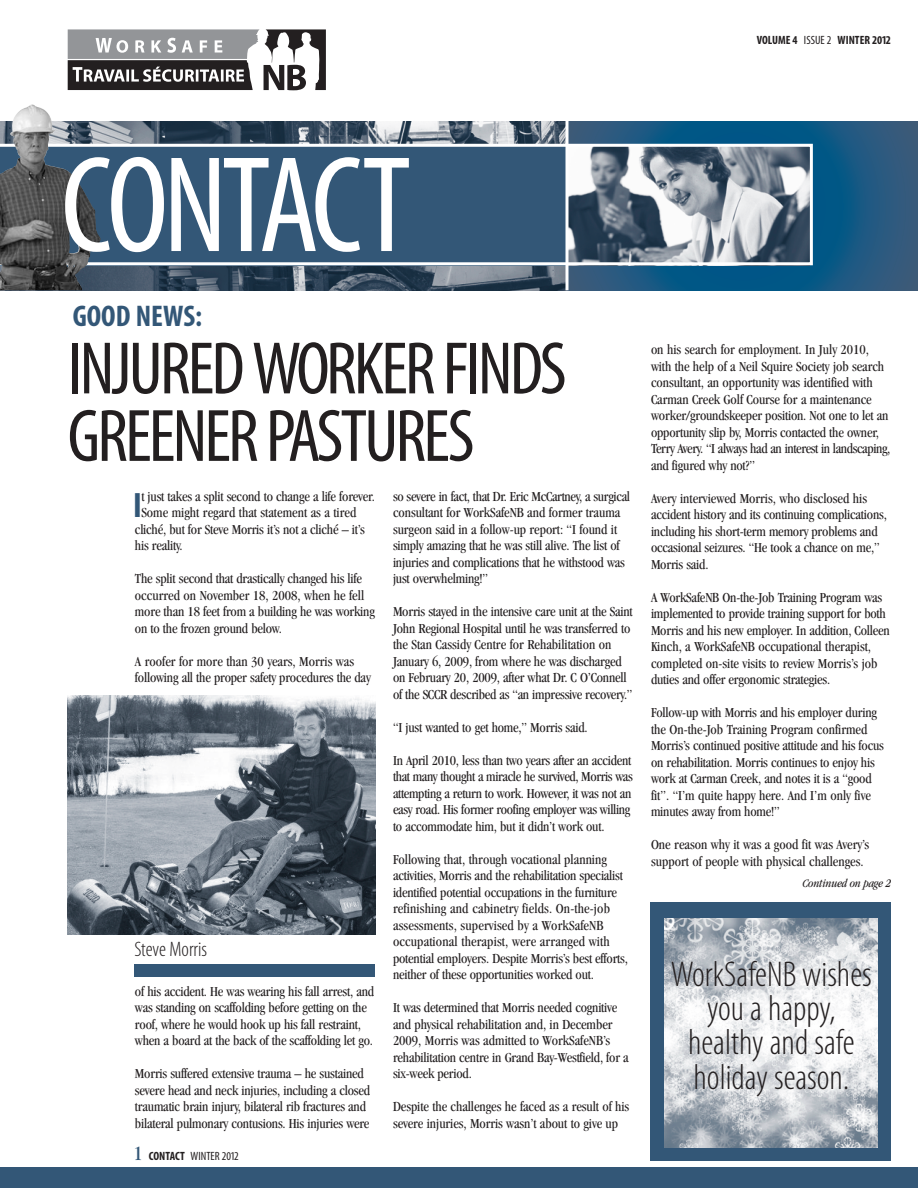
<style>
.page{position:relative;width:918px;height:1188px;background:#fff}
.page>*{position:absolute;margin:0;border:0;box-sizing:border-box;transform-origin:0 0}
.t1{font:condensed 138px "Myriad Pro";letter-spacing:-.04em;color:#fff}
.t2{font:condensed 75px/67.5px "Myriad Pro";letter-spacing:-.04em;color:#231f20}
.t3{font:300 condensed 36px/34.5px "Myriad Pro";color:#231f20;text-align:center}
.t4{font:700 condensed 35.4px "Myriad Pro";color:#335777}
.t5{font:700 condensed 30px "Myriad Pro";color:#335777}
.t6{font:300 condensed 21px "Myriad Pro";color:#231f20}
.t7{font:condensed 14.25px/16.5px "Garamond";letter-spacing:-.015em;color:#231f20}
.t8{font:700 condensed 12px "Myriad Pro";color:#231f20}
.t9{font:condensed 12px "Myriad Pro";color:#231f20}
.t10{font:italic condensed 12px "Garamond";letter-spacing:-.015em;color:#231f20}
.s1{font-weight:400}
.s2{font-family:"Garamond";font-size:21px;color:#335777}
.s3{font-weight:700}
</style>
<div class="page">
<div style="left:0;top:1168px;width:918px;height:20px;background:#335777"></div>
<svg style="left:568px;top:122px;width:350px;height:168px;background:#1a5a83"></svg>
<img style="left:101px;top:122px;width:465px;height:168px">
<svg style="left:68px;top:29px;width:258px;height:61px"></svg>
<div style="left:651px;top:903px;width:240px;height:258px;background:#335777"></div>
<img style="left:664px;top:919px;width:214px;height:228px">
<svg style="left:101px;top:144px;width:712px;height:121px;background:#58728a"></svg>
<img style="left:0;top:104px;width:101px;height:186px">
<img style="left:68px;top:696px;width:308px;height:239px">
<div style="left:134px;top:965px;width:241px;height:12px;background:#335777"></div>
<p class="t8" style="left:757px;top:33px;width:136px">VOLUME 4 <span class="s1">ISSUE 2</span> WINTER 2012</p>
<h1 class="t1" style="left:61px;top:123px;width:352px">CONTACT</h1>
<h3 class="t5" style="left:73px;top:298px;width:131px">GOOD NEWS:</h3>
<h2 class="t2" style="left:68px;top:334px;width:501px">INJURED WORKER FINDS<br>GREENER PASTURES</h2>
<h3 class="t4" style="left:133px;top:485px;width:10px">I</h3>
<p class="t7" style="left:141px;top:489px;width:235px">t just takes a split second to change a life forever.</p>
<p class="t7" style="left:141px;top:506px;width:217px">Some might regard that statement as a tired</p>
<p class="t7" style="left:135px;top:522px;width:231px">cliché, but for Steve Morris it’s not a cliché – it’s</p>
<p class="t7" style="left:135px;top:539px;width:49px">his reality.</p>
<p class="t7" style="left:135px;top:572px;width:241px">The split second that drastically changed his life occurred on November 18, 2008, when he fell more than 18 feet from a building he was working on to the frozen ground below.</p>
<p class="t7" style="left:135px;top:654px;width:237px">A roofer for more than 30 years, Morris was following all the proper safety procedures the day</p>
<h3 class="t6" style="left:134px;top:936px;width:74px">Steve Morris</h3>
<p class="t7" style="left:135px;top:984px;width:241px">of his accident. He was wearing his fall arrest, and was standing on scaffolding before getting on the roof, where he would hook up his fall restraint, when a board at the back of the scaffolding let go.</p>
<p class="t7" style="left:135px;top:1067px;width:237px">Morris suffered extensive trauma – he sustained severe head and neck injuries, including a closed traumatic brain injury, bilateral rib fractures and bilateral pulmonary contusions. His injuries were</p>
<p class="t9" style="left:134px;top:1149px;width:107px"><span class="s2">1</span> <span class="s3">CONTACT</span> WINTER 2012</p>
<p class="t7" style="left:393px;top:489px;width:239px">so severe in fact, that Dr. Eric McCartney, a surgical consultant for WorkSafeNB and former trauma surgeon said in a follow-up report: “I found it simply amazing that he was still alive. The list of injuries and complications that he withstood was just overwhelming!”</p>
<p class="t7" style="left:393px;top:605px;width:241px">Morris stayed in the intensive care unit at the Saint John Regional Hospital until he was transferred to the Stan Cassidy Centre for Rehabilitation on January 6, 2009, from where he was discharged on February 20, 2009, after what Dr. C O’Connell of the SCCR described as “an impressive recovery.”</p>
<p class="t7" style="left:393px;top:720px;width:196px">“I just wanted to get home,” Morris said.</p>
<p class="t7" style="left:393px;top:753px;width:241px">In April 2010, less than two years after an accident that many thought a miracle he survived, Morris was attempting a return to work. However, it was not an easy road. His former roofing employer was willing to accommodate him, but it didn’t work out.</p>
<p class="t7" style="left:393px;top:852px;width:236px">Following that, through vocational planning activities, Morris and the rehabilitation specialist identified potential occupations in the furniture refinishing and cabinetry fields. On-the-job assessments, supervised by a WorkSafeNB occupational therapist, were arranged with potential employers. Despite Morris’s best efforts, neither of these opportunities worked out.</p>
<p class="t7" style="left:393px;top:1001px;width:237px">It was determined that Morris needed cognitive and physical rehabilitation and, in December 2009, Morris was admitted to WorkSafeNB’s rehabilitation centre in Grand Bay-Westfield, for a six-week period.</p>
<p class="t7" style="left:393px;top:1100px;width:238px">Despite the challenges he faced as a result of his severe injuries, Morris wasn’t about to give up</p>
<p class="t7" style="left:651px;top:343px;width:241px">on his search for employment. In July 2010, with the help of a Neil Squire Society job search consultant, an opportunity was identified with Carman Creek Golf Course for a maintenance worker/groundskeeper position. Not one to let an opportunity slip by, Morris contacted the owner, Terry Avery. “I always had an interest in landscaping, and figured why not?”</p>
<p class="t7" style="left:651px;top:491px;width:237px">Avery interviewed Morris, who disclosed his accident history and its continuing complications, including his short-term memory problems and occasional seizures. “He took a chance on me,” Morris said.</p>
<p class="t7" style="left:651px;top:590px;width:240px">A WorkSafeNB On-the-Job Training Program was implemented to provide training support for both Morris and his new employer. In addition, Colleen Kinch, a WorkSafeNB occupational therapist, completed on-site visits to review Morris’s job duties and offer ergonomic strategies.</p>
<p class="t7" style="left:651px;top:706px;width:234px">Follow-up with Morris and his employer during the On-the-Job Training Program confirmed Morris’s continued positive attitude and his focus on rehabilitation. Morris continues to enjoy his work at Carman Creek, and notes it is a “good fit”. “I’m quite happy here. And I’m only five minutes away from home!”</p>
<p class="t7" style="left:651px;top:838px;width:220px">One reason why it was a good fit was Avery’s support of people with physical challenges.</p>
<p class="t10" style="left:802px;top:879px;width:90px">Continued on page 2</p>
<h3 class="t3" style="left:671px;top:956px;width:202px">WorkSafeNB wishes you a happy, healthy and safe holiday season.</h3>
</div>
